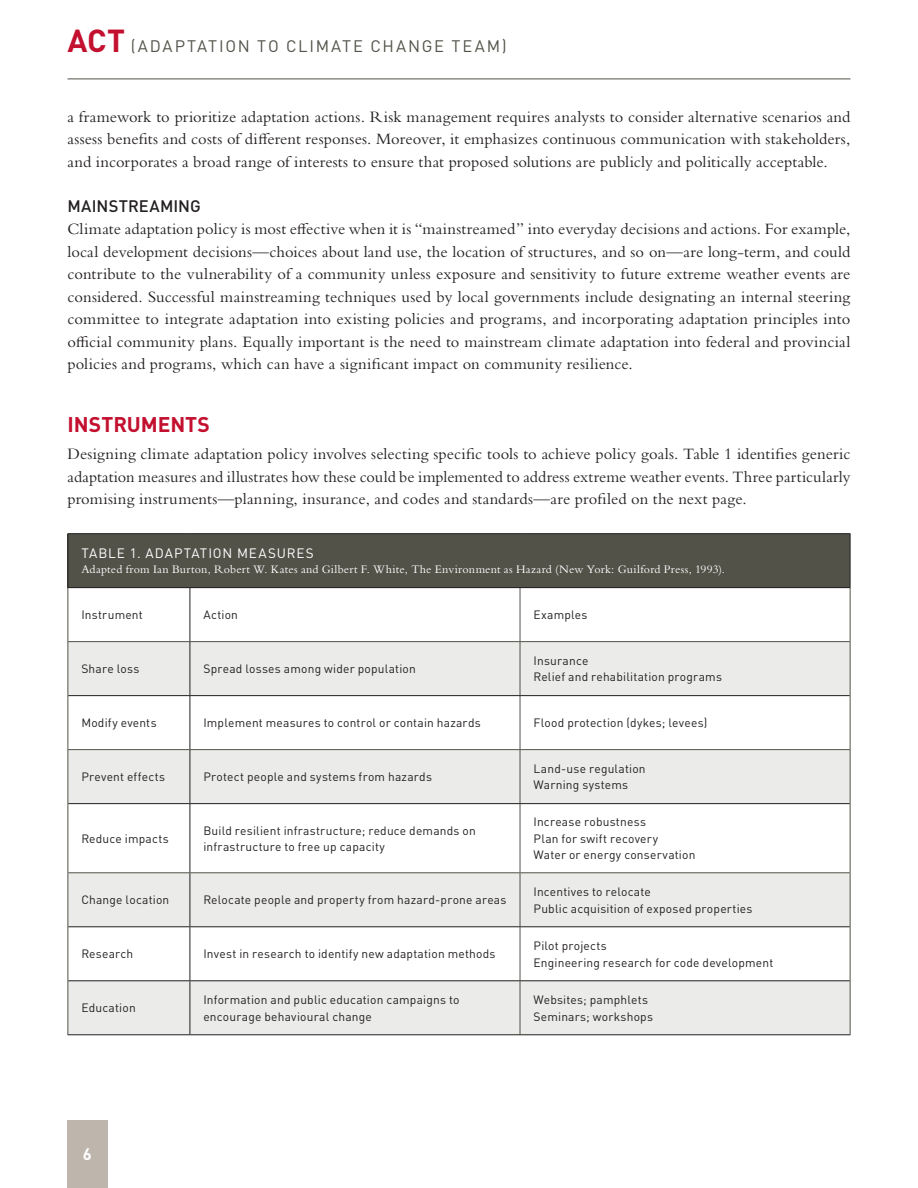
<style>
.page{position:relative;width:918px;height:1188px;background:#fff}
.page>*{position:absolute;margin:0;border:0;box-sizing:border-box;transform-origin:0 0}
.t1{font:700 21px "DIN Pro";color:#c3102f}
.t2{font:16.5px/22.5px "Bembo MT Pro";letter-spacing:.005em;color:#231f20;text-align:justify}
.t3{font:16.5px "DIN Pro";letter-spacing:.115em;color:#535249}
.t4{font:500 16.5px "DIN Pro";letter-spacing:.01em;color:#231f20}
.t5{font:700 16.5px "DIN Pro";color:#fff}
.t6{font:13.5px "DIN Pro";letter-spacing:.075em;color:#fff}
.t7{font:12px/16.5px "DIN Pro";letter-spacing:.015em;color:#231f20}
.t8{font:12px "Bembo MT Pro";letter-spacing:.02em;color:#fff}
.s1{font-weight:700;font-size:31.5px;color:#c3102f}
</style>
<div class="page">
<div style="left:67px;top:1120px;width:41px;height:68px;background:#beb6ad"></div>
<hr style="left:68px;top:79px;width:782px;height:1px;background:#535249">
<div style="left:68px;top:534px;width:782px;height:54px;background:#535249"></div>
<svg style="left:69px;top:642px;width:781px;height:392px;fill:#ebebea"></svg>
<hr style="left:68px;top:588px;width:1px;height:53px;background:#535249">
<hr style="left:520px;top:588px;width:1px;height:53px;background:#535249">
<hr style="left:850px;top:588px;width:1px;height:53px;background:#535249">
<hr style="left:68px;top:641px;width:122px;height:1px;background:#535249">
<hr style="left:68px;top:642px;width:1px;height:54px;background:#535249">
<hr style="left:190px;top:641px;width:330px;height:1px;background:#535249">
<hr style="left:520px;top:641px;width:330px;height:1px;background:#535249">
<hr style="left:520px;top:642px;width:1px;height:53px;background:#535249">
<hr style="left:850px;top:642px;width:1px;height:54px;background:#535249">
<hr style="left:68px;top:696px;width:1px;height:53px;background:#535249">
<hr style="left:520px;top:696px;width:1px;height:53px;background:#535249">
<hr style="left:850px;top:696px;width:1px;height:53px;background:#535249">
<hr style="left:68px;top:749px;width:122px;height:1px;background:#535249">
<hr style="left:68px;top:750px;width:1px;height:54px;background:#535249">
<hr style="left:190px;top:749px;width:330px;height:1px;background:#535249">
<hr style="left:520px;top:749px;width:330px;height:1px;background:#535249">
<hr style="left:520px;top:750px;width:1px;height:53px;background:#535249">
<hr style="left:850px;top:750px;width:1px;height:54px;background:#535249">
<hr style="left:68px;top:804px;width:1px;height:68px;background:#535249">
<hr style="left:520px;top:804px;width:1px;height:68px;background:#535249">
<hr style="left:850px;top:804px;width:1px;height:68px;background:#535249">
<hr style="left:68px;top:872px;width:122px;height:1px;background:#535249">
<hr style="left:68px;top:873px;width:1px;height:54px;background:#535249">
<hr style="left:190px;top:872px;width:330px;height:1px;background:#535249">
<hr style="left:520px;top:872px;width:330px;height:1px;background:#535249">
<hr style="left:520px;top:873px;width:1px;height:53px;background:#535249">
<hr style="left:850px;top:873px;width:1px;height:54px;background:#535249">
<hr style="left:68px;top:927px;width:1px;height:54px;background:#535249">
<hr style="left:520px;top:927px;width:1px;height:53px;background:#535249">
<hr style="left:850px;top:927px;width:1px;height:54px;background:#535249">
<hr style="left:68px;top:981px;width:1px;height:53px;background:#535249">
<hr style="left:520px;top:981px;width:1px;height:53px;background:#535249">
<hr style="left:850px;top:981px;width:1px;height:53px;background:#535249">
<hr style="left:190px;top:588px;width:1px;height:53px;background:#231f20">
<hr style="left:190px;top:642px;width:1px;height:53px;background:#231f20">
<hr style="left:68px;top:695px;width:122px;height:1px;background:#231f20">
<hr style="left:190px;top:695px;width:330px;height:1px;background:#231f20">
<hr style="left:190px;top:696px;width:1px;height:53px;background:#231f20">
<hr style="left:520px;top:695px;width:330px;height:1px;background:#231f20">
<hr style="left:190px;top:750px;width:1px;height:53px;background:#231f20">
<hr style="left:68px;top:803px;width:122px;height:1px;background:#231f20">
<hr style="left:190px;top:803px;width:330px;height:1px;background:#231f20">
<hr style="left:190px;top:804px;width:1px;height:68px;background:#231f20">
<hr style="left:520px;top:803px;width:330px;height:1px;background:#231f20">
<hr style="left:190px;top:873px;width:1px;height:53px;background:#231f20">
<hr style="left:68px;top:926px;width:122px;height:1px;background:#231f20">
<hr style="left:190px;top:926px;width:330px;height:1px;background:#231f20">
<hr style="left:190px;top:927px;width:1px;height:53px;background:#231f20">
<hr style="left:520px;top:926px;width:330px;height:1px;background:#231f20">
<hr style="left:190px;top:981px;width:1px;height:53px;background:#231f20">
<hr style="left:68px;top:980px;width:122px;height:1px;background:#231f20">
<hr style="left:190px;top:980px;width:330px;height:1px;background:#231f20">
<hr style="left:520px;top:980px;width:330px;height:1px;background:#231f20">
<hr style="left:68px;top:1034px;width:122px;height:1px;background:#231f20">
<hr style="left:190px;top:1034px;width:330px;height:1px;background:#231f20">
<hr style="left:520px;top:1034px;width:330px;height:1px;background:#231f20">
<hr style="left:68px;top:587px;width:122px;height:1px;background:#231f20">
<hr style="left:190px;top:587px;width:330px;height:1px;background:#231f20">
<hr style="left:520px;top:587px;width:330px;height:1px;background:#231f20">
<hr style="left:68px;top:533px;width:122px;height:1px;background:#231f20">
<hr style="left:68px;top:534px;width:1px;height:53px;background:#231f20">
<hr style="left:190px;top:533px;width:330px;height:1px;background:#231f20">
<hr style="left:520px;top:533px;width:330px;height:1px;background:#231f20">
<hr style="left:850px;top:534px;width:1px;height:53px;background:#231f20">
<p class="t3" style="left:68px;top:34px;width:441px"><span class="s1">ACT</span> (Adaptation to Climate Change Team)</p>
<p class="t2" style="left:68px;top:105px;width:784px">a framework to prioritize adaptation actions. Risk management requires analysts to consider alternative scenarios and assess benefits and costs of different responses. Moreover, it emphasizes continuous communication with stakeholders, and incorporates a broad range of interests to ensure that proposed solutions are publicly and politically acceptable.</p>
<p class="t4" style="left:68px;top:194px;width:135px">MAINSTREAMING</p>
<p class="t2" style="left:68px;top:217px;width:785px">Climate adaptation policy is most effective when it is “mainstreamed” into everyday decisions and actions. For example, local development decisions—choices about land use, the location of structures, and so on—are long-term, and could contribute to the vulnerability of a community unless exposure and sensitivity to future extreme weather events are considered. Successful mainstreaming techniques used by local governments include designating an internal steering committee to integrate adaptation into existing policies and programs, and incorporating adaptation principles into official community plans. Equally important is the need to mainstream climate adaptation into federal and provincial policies and programs, which can have a significant impact on community resilience.</p>
<p class="t1" style="left:68px;top:410px;width:144px">INSTRUMENTS</p>
<p class="t2" style="left:68px;top:442px;width:784px">Designing climate adaptation policy involves selecting specific tools to achieve policy goals. Table 1 identifies generic adaptation measures and illustrates how these could be implemented to address extreme weather events. Three particularly promising instruments—planning, insurance, and codes and standards—are profiled on the next page.</p>
<p class="t6" style="left:81px;top:544px;width:10px">Tab</p>
<p class="t6" style="left:108px;top:544px;width:207px">le 1. Adaptation M easures</p>
<p class="t8" style="left:81px;top:563px;width:645px">Adapted from Ian Burton, Robert W. Kates and Gilbert F. White, The Environment as Hazard (New York: Guilford Press, 1993).</p>
<p class="t7" style="left:81px;top:606px;width:63px">I nstrument</p>
<p class="t7" style="left:203px;top:606px;width:36px">Action</p>
<p class="t7" style="left:534px;top:606px;width:56px">Examples</p>
<p class="t7" style="left:81px;top:660px;width:59px">Share loss</p>
<p class="t7" style="left:203px;top:660px;width:214px">Spread losses among wider population</p>
<p class="t7" style="left:534px;top:652px;width:190px">I nsurance<br>Relief and rehabilitation programs</p>
<p class="t7" style="left:81px;top:714px;width:77px">M odify events</p>
<p class="t7" style="left:203px;top:714px;width:279px">I mplement measures to control or contain hazards</p>
<p class="t7" style="left:534px;top:714px;width:175px">Flood protection (dykes; levees)</p>
<p class="t7" style="left:81px;top:768px;width:85px">Prevent effects</p>
<p class="t7" style="left:203px;top:768px;width:230px">Protect people and systems from hazards</p>
<p class="t7" style="left:534px;top:760px;width:114px">Land-use regulation<br>Warning systems</p>
<p class="t7" style="left:81px;top:830px;width:89px">Reduce impacts</p>
<p class="t7" style="left:203px;top:821px;width:274px">Build resilient infrastructure; reduce demands on infrastructure to free up capacity</p>
<p class="t7" style="left:534px;top:813px;width:163px">I ncrease robustness<br>Plan for swift recovery<br>Water or energy conservation</p>
<p class="t7" style="left:81px;top:891px;width:89px">Change location</p>
<p class="t7" style="left:203px;top:891px;width:305px">Relocate people and property from hazard-prone areas</p>
<p class="t7" style="left:534px;top:883px;width:221px">I ncentives to relocate<br>Public acquisition of exposed properties</p>
<p class="t7" style="left:81px;top:945px;width:53px">Research</p>
<p class="t7" style="left:203px;top:945px;width:294px">I nvest in research to identify new adaptation methods</p>
<p class="t7" style="left:534px;top:937px;width:241px">Pilot projects<br>Engineering research for code development</p>
<p class="t7" style="left:81px;top:999px;width:56px">Education</p>
<p class="t7" style="left:203px;top:991px;width:258px">I nformation and public education campaigns to encourage behavioural change</p>
<p class="t7" style="left:534px;top:991px;width:121px">Websites; pamphlets<br>Seminars; workshops</p>
<p class="t5" style="left:83px;top:1143px;width:10px">6</p>
</div>
